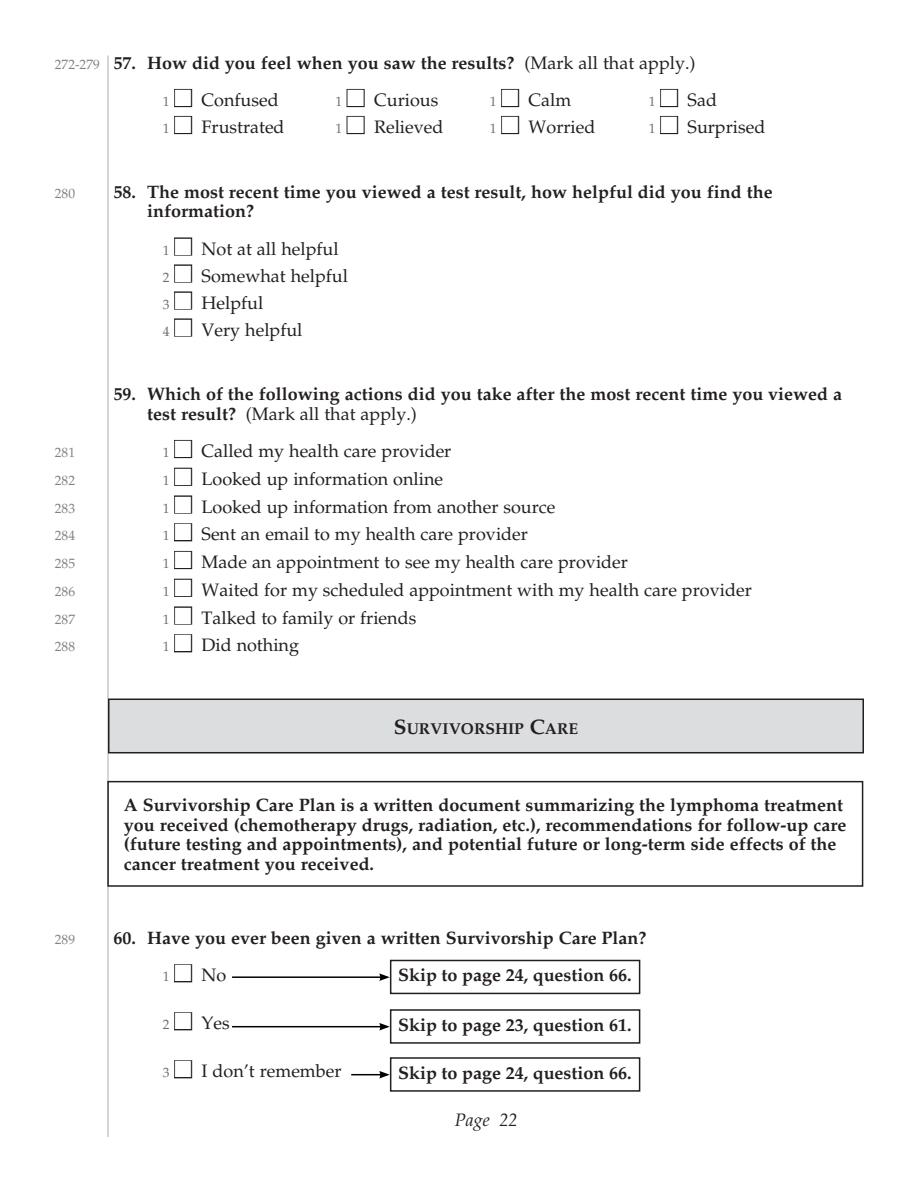
<style>
.page{position:relative;width:918px;height:1188px;background:#fff}
.page>*{position:absolute;margin:0;border:0;box-sizing:border-box;transform-origin:0 0}
.t1{font:700 18px/19.5px "Palatino LT Std";color:#231f20}
.t2{font:18px "Palatino LT Std";color:#231f20}
.t3{font:italic 18px "Palatino LT Std";color:#231f20}
.t4{font:700 15.75px "Palatino LT Std";color:#231f20}
.t5{font:13.5px "Palatino LT Std";color:#808285}
.s1{font-weight:400;font-size:13.5px;color:#808285}
.s2{font-weight:400}
.s3{font-size:13.5px;color:#6c6d70}
.s4{font-family:"Monotype Sorts";font-size:22.5px;color:#fff}
.s5{font-size:21px}
</style>
<div class="page">
<div style="left:174px;top:89px;width:18px;height:18px;border:2px solid #231f20"></div>
<div style="left:347px;top:89px;width:18px;height:18px;border:2px solid #231f20"></div>
<div style="left:501px;top:89px;width:18px;height:18px;border:2px solid #231f20"></div>
<div style="left:660px;top:89px;width:18px;height:18px;border:2px solid #231f20"></div>
<div style="left:174px;top:116px;width:18px;height:18px;border:2px solid #231f20"></div>
<div style="left:347px;top:116px;width:18px;height:18px;border:2px solid #231f20"></div>
<div style="left:501px;top:116px;width:18px;height:18px;border:2px solid #231f20"></div>
<div style="left:660px;top:116px;width:18px;height:18px;border:2px solid #231f20"></div>
<div style="left:174px;top:237px;width:18px;height:19px;border:2px solid #231f20"></div>
<div style="left:174px;top:264px;width:18px;height:19px;border:2px solid #231f20"></div>
<div style="left:174px;top:291px;width:18px;height:19px;border:2px solid #231f20"></div>
<div style="left:174px;top:318px;width:18px;height:19px;border:2px solid #231f20"></div>
<div style="left:174px;top:440px;width:18px;height:18px;border:2px solid #231f20"></div>
<div style="left:174px;top:468px;width:18px;height:18px;border:2px solid #231f20"></div>
<div style="left:174px;top:495px;width:18px;height:19px;border:2px solid #231f20"></div>
<div style="left:174px;top:523px;width:18px;height:18px;border:2px solid #231f20"></div>
<div style="left:174px;top:551px;width:18px;height:18px;border:2px solid #231f20"></div>
<div style="left:174px;top:579px;width:18px;height:18px;border:2px solid #231f20"></div>
<div style="left:174px;top:606px;width:18px;height:19px;border:2px solid #231f20"></div>
<div style="left:174px;top:634px;width:18px;height:18px;border:2px solid #231f20"></div>
<div style="left:174px;top:964px;width:18px;height:18px;border:2px solid #231f20"></div>
<div style="left:174px;top:1012px;width:18px;height:18px;border:2px solid #231f20"></div>
<div style="left:174px;top:1060px;width:18px;height:18px;border:2px solid #231f20"></div>
<hr style="left:107px;top:56px;width:2px;height:1081px;background:#c7c8ca">
<div style="left:109px;top:699px;width:754px;height:54px;background:#dcdddf"></div>
<div style="left:108px;top:699px;width:756px;height:54px;border:2px solid #231f20"></div>
<div style="left:107px;top:781px;width:756px;height:106px;border:2px solid #231f20"></div>
<div style="left:390px;top:960px;width:250px;height:34px;border:2px solid #231f20"></div>
<div style="left:390px;top:1009px;width:250px;height:35px;border:2px solid #231f20"></div>
<div style="left:390px;top:1057px;width:250px;height:35px;border:2px solid #231f20"></div>
<hr style="left:232px;top:976px;width:150px;height:2px;background:#000">
<svg style="left:379px;top:973px;width:11px;height:8px"></svg>
<hr style="left:232px;top:1026px;width:150px;height:1px;background:#000">
<svg style="left:379px;top:1023px;width:11px;height:8px"></svg>
<hr style="left:351px;top:1074px;width:31px;height:1px;background:#000">
<svg style="left:379px;top:1071px;width:11px;height:8px"></svg>
<p class="t1" style="left:55px;top:53px;width:642px"><span class="s1">272-279</span> 57. How did you feel when you saw the results? <span class="s2">(Mark all that apply.)</span></p>
<p class="t2" style="left:163px;top:89px;width:117px"><span class="s3">1</span> <span class="s4">N</span> Confused</p>
<p class="t2" style="left:335px;top:89px;width:105px"><span class="s3">1</span> <span class="s4">N</span> Curious</p>
<p class="t2" style="left:490px;top:89px;width:83px"><span class="s3">1</span> <span class="s4">N</span> Calm</p>
<p class="t2" style="left:649px;top:89px;width:70px"><span class="s3">1</span> <span class="s4">N</span> Sad</p>
<p class="t2" style="left:163px;top:116px;width:123px"><span class="s3">1</span> <span class="s4">N</span> Frustrated</p>
<p class="t2" style="left:335px;top:116px;width:110px"><span class="s3">1</span> <span class="s4">N</span> Relieved</p>
<p class="t2" style="left:490px;top:116px;width:107px"><span class="s3">1</span> <span class="s4">N</span> Worried</p>
<p class="t2" style="left:649px;top:116px;width:118px"><span class="s3">1</span> <span class="s4">N</span> Surprised</p>
<p class="t5" style="left:55px;top:185px;width:22px">280</p>
<p class="t1" style="left:147px;top:182px;width:627px;text-indent:-34px">58. The most recent time you viewed a test result, how helpful did you find the information?</p>
<p class="t2" style="left:163px;top:238px;width:177px"><span class="s3">1</span> <span class="s4">N</span> Not at all helpful</p>
<p class="t2" style="left:163px;top:265px;width:187px"><span class="s3">2</span> <span class="s4">N</span> Somewhat helpful</p>
<p class="t2" style="left:163px;top:292px;width:102px"><span class="s3">3</span> <span class="s4">N</span> Helpful</p>
<p class="t2" style="left:163px;top:319px;width:141px"><span class="s3">4</span> <span class="s4">N</span> Very helpful</p>
<p class="t1" style="left:147px;top:384px;width:697px;text-indent:-34px">59. Which of the following actions did you take after the most recent time you viewed a test result? <span class="s2">(Mark all that apply.)</span></p>
<p class="t5" style="left:55px;top:445px;width:22px">281</p>
<p class="t2" style="left:163px;top:440px;width:290px"><span class="s3">1</span> <span class="s4">N</span> Called my health care provider</p>
<p class="t5" style="left:55px;top:472px;width:22px">282</p>
<p class="t2" style="left:163px;top:468px;width:282px"><span class="s3">1</span> <span class="s4">N</span> Looked up information online</p>
<p class="t5" style="left:55px;top:500px;width:22px">283</p>
<p class="t2" style="left:163px;top:496px;width:394px"><span class="s3">1</span> <span class="s4">N</span> Looked up information from another source</p>
<p class="t5" style="left:55px;top:528px;width:22px">284</p>
<p class="t2" style="left:163px;top:524px;width:367px"><span class="s3">1</span> <span class="s4">N</span> Sent an email to my health care provider</p>
<p class="t5" style="left:55px;top:556px;width:22px">285</p>
<p class="t2" style="left:163px;top:551px;width:467px"><span class="s3">1</span> <span class="s4">N</span> Made an appointment to see my health care provider</p>
<p class="t5" style="left:55px;top:583px;width:22px">286</p>
<p class="t2" style="left:163px;top:579px;width:590px"><span class="s3">1</span> <span class="s4">N</span> Waited for my scheduled appointment with my health care provider</p>
<p class="t5" style="left:55px;top:611px;width:22px">287</p>
<p class="t2" style="left:163px;top:607px;width:255px"><span class="s3">1</span> <span class="s4">N</span> Talked to family or friends</p>
<p class="t5" style="left:55px;top:639px;width:22px">288</p>
<p class="t2" style="left:163px;top:635px;width:138px"><span class="s3">1</span> <span class="s4">N</span> Did nothing</p>
<p class="t4" style="left:394px;top:719px;width:186px"><span class="s5">S</span>URVIVORSHIP <span class="s5">C</span>ARE</p>
<p class="t1" style="left:124px;top:795px;width:724px">A Survivorship Care Plan is a written document summarizing the lymphoma treatment you received (chemotherapy drugs, radiation, etc.), recommendations for follow-up care (future testing and appointments), and potential future or long-term side effects of the cancer treatment you received.</p>
<p class="t5" style="left:55px;top:931px;width:22px">289</p>
<p class="t1" style="left:113px;top:928px;width:535px">60. Have you ever been given a written Survivorship Care Plan?</p>
<p class="t2" style="left:163px;top:965px;width:65px"><span class="s3">1</span> <span class="s4">N</span> No</p>
<p class="t2" style="left:163px;top:1013px;width:68px"><span class="s3">2</span> <span class="s4">N</span> Yes</p>
<p class="t2" style="left:163px;top:1061px;width:180px"><span class="s3">3</span> <span class="s4">N</span> I don’t remember</p>
<p class="t3" style="left:455px;top:1109px;width:64px">Page 22</p>
<p class="t1" style="left:398px;top:965px;width:235px">Skip to page 24, question 66.</p>
<p class="t1" style="left:398px;top:1015px;width:235px">Skip to page 23, question 61.</p>
<p class="t1" style="left:398px;top:1063px;width:235px">Skip to page 24, question 66.</p>
</div>
